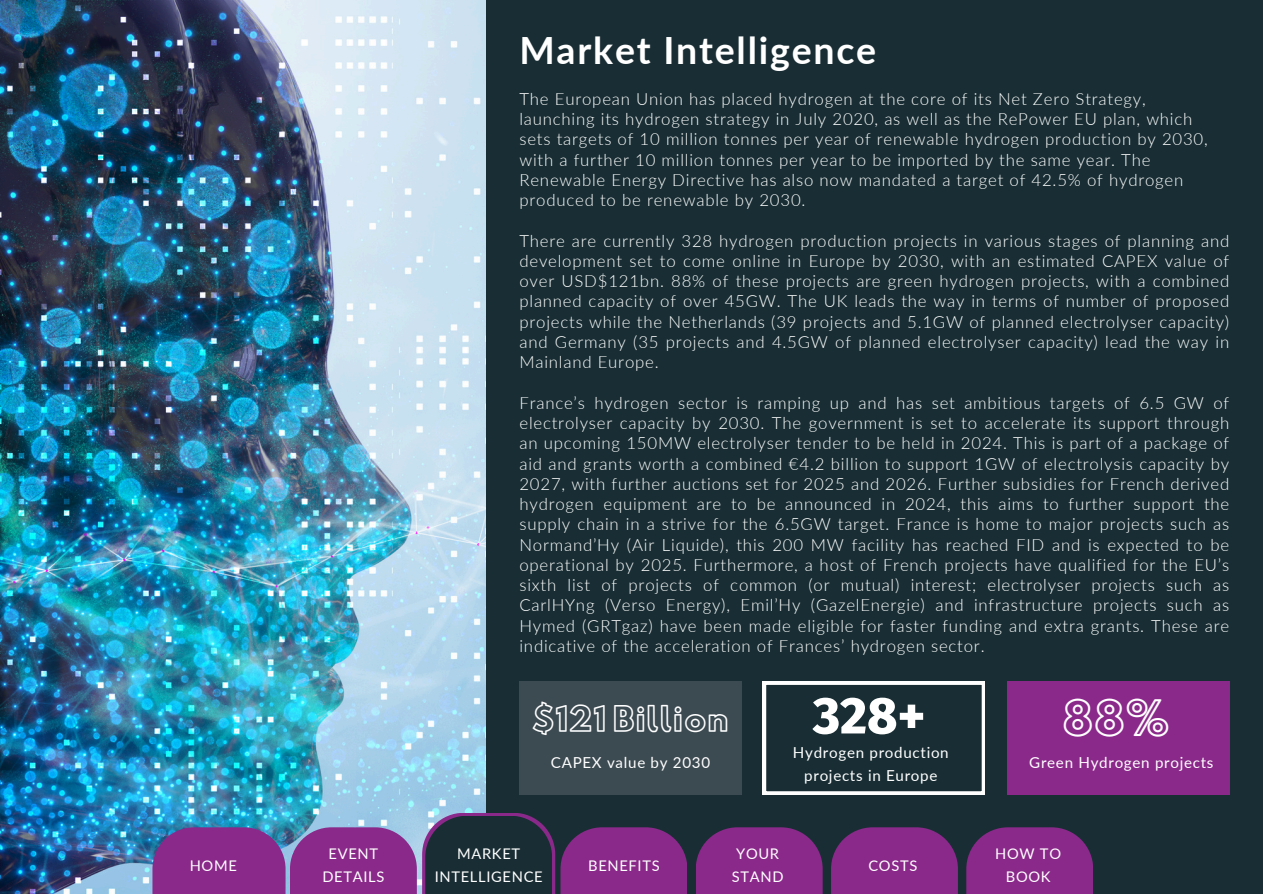
<style>
.page{position:relative;width:1263px;height:894px;background:#fff}
.page>*{position:absolute;margin:0;border:0;box-sizing:border-box;transform-origin:0 0}
.t1{font:800 51.6px "Fira Sans";color:#fff}
.t2{font:42px "Hussar Ekologiczne 1";color:#fff}
.t3{font:700 37.5px "Lato";letter-spacing:.045em;color:#fff}
.t4{font:30.75px "Hussar Ekologiczne 1";letter-spacing:.045em;color:#fff}
.t5{font:300 16.8px/20.2px "Lato";letter-spacing:.045em;color:#fff;text-align:justify}
.t6{font:15.15px/22.8px "Lato";letter-spacing:.045em;color:#fff;text-align:center}
.t7{font:14.7px/22.5px "Lato";letter-spacing:.045em;color:#fff;text-align:center}
</style>
<div class="page">
<img style="left:0;top:0;width:1263px;height:893px">
<div style="left:519px;top:681px;width:222px;height:113px;background:#3c4a51"></div>
<div style="left:1008px;top:681px;width:222px;height:113px;background:#8a298a"></div>
<svg style="left:763px;top:681px;width:221px;height:113px;background:#2c3f44"></svg>
<div style="left:152px;top:827px;width:134px;height:66px;background:#8a298a"></div>
<div style="left:290px;top:827px;width:127px;height:66px;background:#8a298a"></div>
<svg style="left:422px;top:812px;width:133px;height:81px"></svg>
<div style="left:425px;top:815px;width:127px;height:78px;background:#192e34"></div>
<div style="left:560px;top:827px;width:127px;height:66px;background:#8a298a"></div>
<div style="left:696px;top:827px;width:127px;height:66px;background:#8a298a"></div>
<div style="left:831px;top:827px;width:127px;height:66px;background:#8a298a"></div>
<div style="left:966px;top:827px;width:127px;height:66px;background:#8a298a"></div>
<h4 class="t3" style="left:519px;top:27px;width:358px">Market Intelligence</h4>
<p class="t5" style="left:519px;top:88px;width:690px;text-align:left">The European Union has placed hydrogen at the core of its Net Zero Strategy, launching its hydrogen strategy in July 2020, as well as the RePower EU plan, which sets targets of 10 million tonnes per year of renewable hydrogen production by 2030, with a further 10 million tonnes per year to be imported by the same year. The Renewable Energy Directive has also now mandated a target of 42.5% of hydrogen produced to be renewable by 2030.</p>
<p class="t5" style="left:519px;top:230px;width:711px">There are currently 328 hydrogen production projects in various stages of planning and development set to come online in Europe by 2030, with an estimated CAPEX value of over USD$121bn. 88% of these projects are green hydrogen projects, with a combined planned capacity of over 45GW. The UK leads the way in terms of number of proposed projects while the Netherlands (39 projects and 5.1GW of planned electrolyser capacity) and Germany (35 projects and 4.5GW of planned electrolyser capacity) lead the way in Mainland Europe.</p>
<h1 class="t5" style="left:519px;top:392px;width:711px">France’s hydrogen sector is ramping up and has set ambitious targets of 6.5 GW of electrolyser capacity by 2030. The government is set to accelerate its support through an upcoming 150MW electrolyser tender to be held in 2024. This is part of a package of aid and grants worth a combined €4.2 billion to support 1GW of electrolysis capacity by 2027, with further auctions set for 2025 and 2026. Further subsidies for French derived hydrogen equipment are to be announced in 2024, this aims to further support the supply chain in a strive for the 6.5GW target. France is home to major projects such as Normand’Hy (Air Liquide), this 200 MW facility has reached FID and is expected to be operational by 2025. Furthermore, a host of French projects have qualified for the EU’s sixth list of projects of common (or mutual) interest; electrolyser projects such as CarlHYng (Verso Energy), Emil’Hy (GazelEnergie) and infrastructure projects such as Hymed (GRTgaz) have been made eligible for faster funding and extra grants. These are indicative of the acceleration of Frances’ hydrogen sector.</h1>
<h4 class="t4" style="left:533px;top:705px;width:197px">$121 Billion</h4>
<h4 class="t6" style="left:551px;top:750px;width:161px">CAPEX value by 2030</h4>
<h1 class="t1" style="left:813px;top:685px;width:114px">328+</h1>
<h4 class="t6" style="left:793px;top:740px;width:157px">Hydrogen production projects in Europe</h4>
<h3 class="t2" style="left:1063px;top:701px;width:108px">88%</h3>
<h4 class="t6" style="left:1029px;top:750px;width:186px">Green Hydrogen projects</h4>
<h2 class="t7" style="left:190px;top:853px;width:49px">HOME</h2>
<h4 class="t7" style="left:322px;top:842px;width:63px">EVENT<br>DETAILS</h4>
<p class="t7" style="left:457px;top:842px;width:65px">MARKET</p>
<p class="t7" style="left:435px;top:864px;width:109px">INTELLIGENCE</p>
<p class="t7" style="left:588px;top:853px;width:73px">BENEFITS</p>
<p class="t7" style="left:732px;top:842px;width:53px;text-align:left">YOUR<br>STAND</p>
<p class="t7" style="left:868px;top:853px;width:50px">COSTS</p>
<p class="t7" style="left:995px;top:842px;width:67px">HOW TO<br>BOOK</p>
</div>
